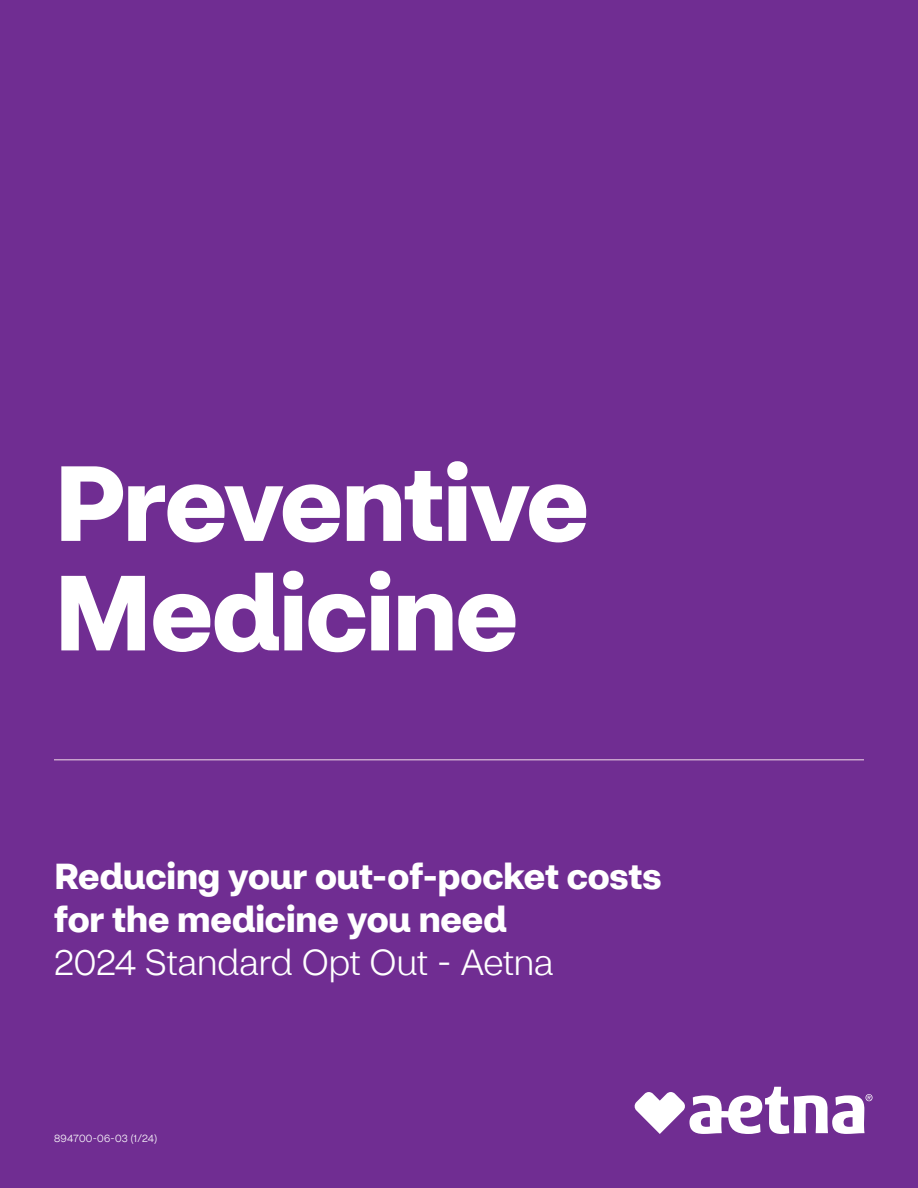
<style>
.page{position:relative;width:918px;height:1188px;background:#702d92}
.page>*{position:absolute;margin:0;border:0;box-sizing:border-box;transform-origin:0 0}
.t1{font:700 105px/109.5px "CVS Health Sans";letter-spacing:-.015em;color:#fff}
.t2{font:700 36px/43.2px "CVS Health Sans";color:#fff}
.t3{font:300 36px "CVS Health Sans";letter-spacing:-.015em;color:#fff}
.t4{font:300 10.5px "CVS Health Sans";letter-spacing:.02em;color:#fff}
</style>
<div class="page">
<hr style="left:54px;top:759px;width:810px;height:1px;background:#c7a2cb">
<svg style="left:634px;top:1087px;width:239px;height:47px"></svg>
<h1 class="t1" style="left:54px;top:450px;width:537px">Preventive<br>Medicine</h1>
<h2 class="t2" style="left:54px;top:855px;width:609px">Reducing your out-of-pocket costs for the medicine you need</h2>
<p class="t3" style="left:54px;top:941px;width:501px">2024 Standard Opt Out - Aetna</p>
<p class="t4" style="left:54px;top:1132px;width:105px">894700-06-03 (1/24)</p>
</div>
